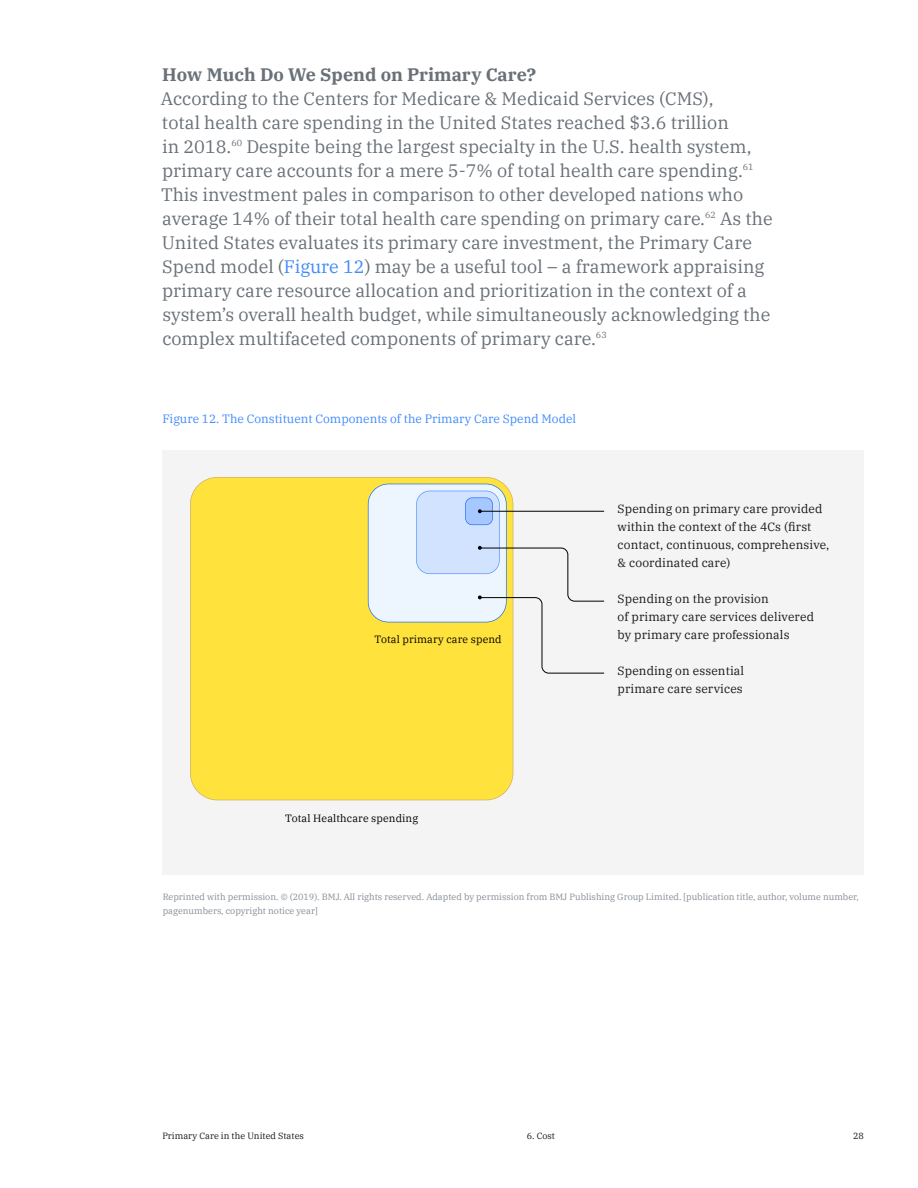
<style>
.page{position:relative;width:918px;height:1188px;background:#fff}
.page>*{position:absolute;margin:0;border:0;box-sizing:border-box;transform-origin:0 0}
.t1{font:18px/24px "IBM Plex Serif";color:#697077}
.t2{font:700 18px "IBM Plex Serif";color:#697077}
.t3{font:12px/18px "IBM Plex Serif";letter-spacing:.01em;color:#171717}
.t4{font:12px "IBM Plex Serif";color:#408bfc}
.t5{font:10.5px "IBM Plex Serif";letter-spacing:.01em;color:#000}
.t6{font:9px/13.5px "IBM Plex Serif";color:#868d95}
.t7{font:9px "IBM Plex Serif";color:#171717}
.s1{color:#408bfc}
</style>
<div class="page">
<div style="left:162px;top:450px;width:702px;height:424px;background:#f4f4f4"></div>
<div style="left:190px;top:477px;width:323px;height:323px;background:#ffe23b"></div>
<svg style="left:368px;top:484px;width:236px;height:190px"></svg>
<p class="t2" style="left:162px;top:60px;width:376px">How Much Do We Spend on Primary Care?</p>
<p class="t1" style="left:161px;top:85px;width:613px">According to the Centers for Medicare &amp; Medicaid Services (CMS),<br>total health care spending in the United States reached $3.6 trillion<br>in 2018.<sup>60</sup> Despite being the largest specialty in the U.S. health system, primary care accounts for a mere 5-7% of total health care spending.<sup>61<br></sup>This investment pales in comparison to other developed nations who average 14% of their total health care spending on primary care.<sup>62</sup> As the United States evaluates its primary care investment, the Primary Care Spend model (<span class="s1">Figure 12</span>) may be a useful tool – a framework appraising primary care resource allocation and prioritization in the context of a system’s overall health budget, while simultaneously acknowledging the complex multifaceted components of primary care.<sup>63</sup></p>
<p class="t4" style="left:162px;top:410px;width:415px">Figure 12. The Constituent Components of the Primary Care Spend Model</p>
<p class="t5" style="left:375px;top:631px;width:129px">Total primary care spend</p>
<p class="t3" style="left:618px;top:499px;width:213px">Spending on primary care provided within the context of the 4Cs (first contact, continuous, comprehensive, &amp; coordinated care)</p>
<p class="t3" style="left:618px;top:589px;width:198px">Spending on the provision<br>of primary care services delivered by primary care professionals</p>
<p class="t3" style="left:618px;top:661px;width:128px">Spending on essential primare care services</p>
<p class="t5" style="left:285px;top:810px;width:134px">Total Healthcare spending</p>
<p class="t6" style="left:163px;top:890px;width:698px">Reprinted with permission. © (2019). BMJ. All rights reserved. Adapted by permission from BMJ Publishing Group Limited. [publication title, author, volume number, pagenumbers, copyright notice year]</p>
<p class="t7" style="left:162px;top:1129px;width:143px">Primary Care in the United States</p>
<p class="t7" style="left:527px;top:1129px;width:30px">6. Cost</p>
<p class="t7" style="left:853px;top:1129px;width:12px">28</p>
</div>
